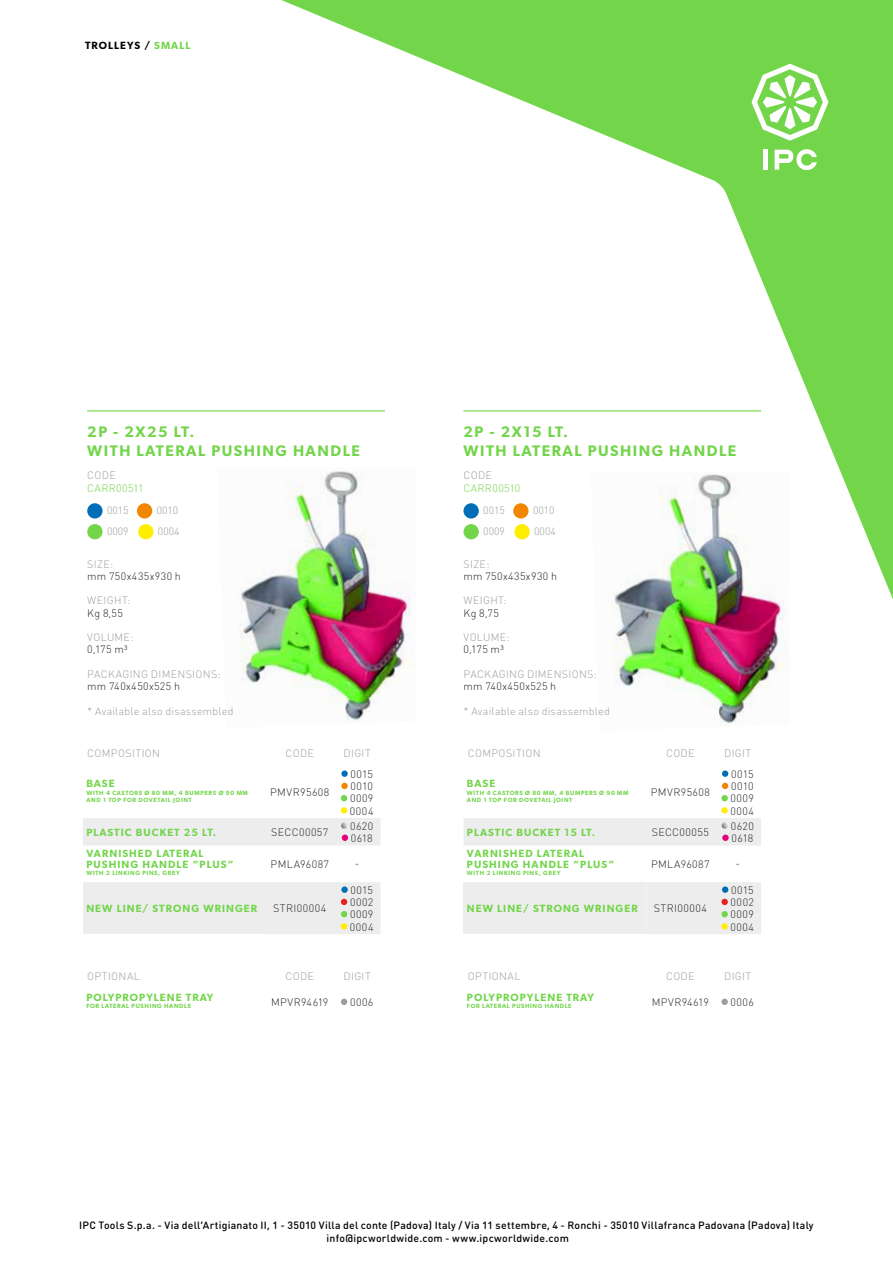
<style>
.page{position:relative;width:893px;height:1263px;background:#fff}
.page>*{position:absolute;margin:0;border:0;box-sizing:border-box;transform-origin:0 0}
.t1{font:600 15.3px/18.3px "Gibson";letter-spacing:.1em;color:#72d54a}
.t2{font:300 10.65px/12.3px "DIN Round Pro";letter-spacing:.04em;color:#282827;text-align:justify}
.t3{font:300 10.65px "DIN Round Pro";letter-spacing:.03em;color:#9d9d9c}
.t4{font:300 10.65px "DIN Round Pro";letter-spacing:.035em;color:#72d54a}
.t5{font:600 10.5px/10.6px "Gibson";letter-spacing:.1em;color:#72d54a}
.t6{font:500 10.5px/12.6px "DIN Round Pro";letter-spacing:.02em;color:#000;text-align:center}
.t7{font:300 10.5px/20.9px "DIN Round Pro";color:#9d9d9c}
.t8{font:600 10.5px "Gibson";letter-spacing:.1em;color:#000}
.t9{font:600 6.15px/7.5px "Gibson";letter-spacing:.1em;color:#72d54a}
.s1{color:#72d54a}
</style>
<div class="page">
<img style="left:614px;top:670px;width:163px;height:55px">
<img style="left:241px;top:670px;width:155px;height:52px">
<hr style="left:87px;top:410px;width:298px;height:1px;background:#72d54a">
<div style="left:87px;top:503px;width:16px;height:15px;background:#006db7;border-radius:50%"></div>
<div style="left:87px;top:524px;width:16px;height:15px;background:#72d54a;border-radius:50%"></div>
<div style="left:137px;top:503px;width:15px;height:15px;background:#f18700;border-radius:50%"></div>
<div style="left:138px;top:524px;width:15px;height:15px;background:#fe0;border-radius:50%"></div>
<div style="left:341px;top:770px;width:7px;height:7px;background:#006db7;border-radius:50%"></div>
<div style="left:341px;top:783px;width:7px;height:6px;background:#f18700;border-radius:50%"></div>
<svg style="left:341px;top:795px;width:6px;height:6px"></svg>
<svg style="left:83px;top:807px;width:298px;height:127px"></svg>
<div style="left:722px;top:770px;width:6px;height:7px;background:#006db7;border-radius:50%"></div>
<svg style="left:722px;top:783px;width:6px;height:6px"></svg>
<div style="left:721px;top:795px;width:7px;height:6px;background:#72d54a;border-radius:50%"></div>
<div style="left:721px;top:807px;width:7px;height:6px;background:#fe0;border-radius:50%"></div>
<svg style="left:463px;top:818px;width:298px;height:116px"></svg>
<div style="left:722px;top:834px;width:7px;height:7px;background:#e6007d;border-radius:50%"></div>
<div style="left:722px;top:886px;width:6px;height:7px;background:#006db7;border-radius:50%"></div>
<div style="left:721px;top:899px;width:7px;height:6px;background:#e5231f;border-radius:50%"></div>
<div style="left:721px;top:911px;width:7px;height:6px;background:#72d54a;border-radius:50%"></div>
<div style="left:721px;top:923px;width:7px;height:6px;background:#fe0;border-radius:50%"></div>
<svg style="left:341px;top:999px;width:6px;height:6px"></svg>
<div style="left:721px;top:999px;width:7px;height:6px;background:#9d9d9c;border-radius:50%"></div>
<svg style="left:214px;top:0;width:679px;height:670px"></svg>
<div style="left:763px;top:150px;width:5px;height:20px;background:#fff"></div>
<svg style="left:775px;top:149px;width:43px;height:21px"></svg>
<svg style="left:752px;top:64px;width:77px;height:77px"></svg>
<p class="t8" style="left:85px;top:40px;width:107px">TROLLEYS / <span class="s1">SMALL</span></p>
<h1 class="t1" style="left:87px;top:423px;width:274px">2P - 2X25 LT.<br>WITH LATERAL PUSHING HANDLE</h1>
<h1 class="t1" style="left:463px;top:423px;width:274px">2P - 2X15 LT.<br>WITH LATERAL PUSHING HANDLE</h1>
<p class="t3" style="left:87px;top:469px;width:30px">CODE</p>
<p class="t4" style="left:87px;top:481px;width:58px">CARR00511</p>
<p class="t3" style="left:463px;top:469px;width:30px">CODE</p>
<p class="t4" style="left:463px;top:481px;width:58px">CARR00510</p>
<p class="t7" style="left:107px;top:500px;width:23px">0015<br>0009</p>
<p class="t7" style="left:157px;top:500px;width:24px">0010<br>0004</p>
<p class="t3" style="left:87px;top:557px;width:27px">SIZE:</p>
<p class="t2" style="left:87px;top:569px;width:95px">mm 750x435x930 h</p>
<p class="t3" style="left:87px;top:593px;width:45px">WEIGHT:</p>
<p class="t2" style="left:87px;top:606px;width:37px">Kg 8,55</p>
<p class="t3" style="left:87px;top:630px;width:48px">VOLUME:</p>
<p class="t2" style="left:87px;top:643px;width:42px">0,175 m³</p>
<p class="t3" style="left:87px;top:667px;width:135px">PACKAGING DIMENSIONS:</p>
<p class="t2" style="left:87px;top:680px;width:94px">mm 740x450x525 h</p>
<p class="t3" style="left:87px;top:704px;width:148px">* Available also disassembled</p>
<p class="t3" style="left:87px;top:746px;width:74px">COMPOSITION</p>
<p class="t3" style="left:286px;top:746px;width:30px">CODE</p>
<p class="t3" style="left:344px;top:746px;width:29px">DIGIT</p>
<p class="t5" style="left:86px;top:778px;width:30px">BASE</p>
<p class="t9" style="left:86px;top:788px;width:163px">WITH 4 CASTORS Ø 80 MM, 4 BUMPERS Ø 90 MM<br>AND 1 TOP FOR DOVETAIL JOINT</p>
<p class="t2" style="left:270px;top:786px;width:61px">PMVR95608</p>
<p class="t2" style="left:350px;top:768px;width:25px">0015<br>0010<br>0009<br>0004</p>
<p class="t5" style="left:86px;top:827px;width:131px">PLASTIC BUCKET 25 LT.</p>
<p class="t2" style="left:271px;top:826px;width:58px">SECC00057</p>
<p class="t2" style="left:350px;top:819px;width:25px">0620<br>0618</p>
<p class="t5" style="left:86px;top:848px;width:149px">VARNISHED LATERAL<br>PUSHING HANDLE “PLUS”</p>
<p class="t9" style="left:86px;top:869px;width:95px">WITH 2 LINKING PINS, GREY</p>
<p class="t2" style="left:271px;top:858px;width:60px">PMLA96087</p>
<p class="t2" style="left:355px;top:858px;width:6px">-</p>
<p class="t5" style="left:86px;top:903px;width:172px">NEW LINE/ STRONG WRINGER</p>
<p class="t2" style="left:273px;top:902px;width:55px">STRI00004</p>
<p class="t2" style="left:350px;top:884px;width:25px">0015<br>0002<br>0009<br>0004</p>
<p class="t3" style="left:87px;top:969px;width:54px">OPTIONAL</p>
<p class="t3" style="left:286px;top:969px;width:30px">CODE</p>
<p class="t3" style="left:344px;top:969px;width:29px">DIGIT</p>
<p class="t5" style="left:86px;top:992px;width:129px">POLYPROPYLENE TRAY</p>
<p class="t9" style="left:86px;top:1002px;width:106px">FOR LATERAL PUSHING HANDLE</p>
<p class="t2" style="left:271px;top:996px;width:59px">MPVR94619</p>
<p class="t2" style="left:350px;top:996px;width:25px">0006</p>
<p class="t7" style="left:483px;top:500px;width:23px">0015<br>0009</p>
<p class="t7" style="left:533px;top:500px;width:24px">0010<br>0004</p>
<p class="t3" style="left:464px;top:557px;width:27px">SIZE:</p>
<p class="t2" style="left:463px;top:570px;width:95px">mm 750x435x930 h</p>
<p class="t3" style="left:464px;top:593px;width:45px">WEIGHT:</p>
<p class="t2" style="left:463px;top:606px;width:37px">Kg 8,75</p>
<p class="t3" style="left:464px;top:630px;width:48px">VOLUME:</p>
<p class="t2" style="left:463px;top:643px;width:42px">0,175 m³</p>
<p class="t3" style="left:464px;top:667px;width:135px">PACKAGING DIMENSIONS:</p>
<p class="t2" style="left:463px;top:680px;width:94px">mm 740x450x525 h</p>
<p class="t3" style="left:463px;top:704px;width:148px">* Available also disassembled</p>
<p class="t3" style="left:468px;top:746px;width:74px">COMPOSITION</p>
<p class="t3" style="left:666px;top:746px;width:30px">CODE</p>
<p class="t3" style="left:724px;top:746px;width:29px">DIGIT</p>
<p class="t5" style="left:467px;top:778px;width:30px">BASE</p>
<p class="t9" style="left:467px;top:788px;width:163px">WITH 4 CASTORS Ø 80 MM, 4 BUMPERS Ø 90 MM<br>AND 1 TOP FOR DOVETAIL JOINT</p>
<p class="t2" style="left:651px;top:786px;width:61px">PMVR95608</p>
<p class="t2" style="left:730px;top:768px;width:25px">0015<br>0010<br>0009<br>0004</p>
<p class="t5" style="left:467px;top:827px;width:130px">PLASTIC BUCKET 15 LT.</p>
<p class="t2" style="left:652px;top:826px;width:59px">SECC00055</p>
<p class="t2" style="left:731px;top:819px;width:25px">0620<br>0618</p>
<p class="t5" style="left:467px;top:848px;width:149px">VARNISHED LATERAL<br>PUSHING HANDLE “PLUS”</p>
<p class="t9" style="left:467px;top:869px;width:95px">WITH 2 LINKING PINS, GREY</p>
<p class="t2" style="left:651px;top:858px;width:60px">PMLA96087</p>
<p class="t2" style="left:735px;top:858px;width:6px">-</p>
<p class="t5" style="left:467px;top:903px;width:172px">NEW LINE/ STRONG WRINGER</p>
<p class="t2" style="left:654px;top:902px;width:55px">STRI00004</p>
<p class="t2" style="left:730px;top:884px;width:25px">0015<br>0002<br>0009<br>0004</p>
<p class="t3" style="left:468px;top:969px;width:54px">OPTIONAL</p>
<p class="t3" style="left:666px;top:969px;width:30px">CODE</p>
<p class="t3" style="left:724px;top:969px;width:29px">DIGIT</p>
<p class="t5" style="left:467px;top:992px;width:129px">POLYPROPYLENE TRAY</p>
<p class="t9" style="left:467px;top:1002px;width:106px">FOR LATERAL PUSHING HANDLE</p>
<p class="t2" style="left:652px;top:996px;width:59px">MPVR94619</p>
<p class="t2" style="left:731px;top:996px;width:25px">0006</p>
<p class="t6" style="left:79px;top:1219px;width:736px">IPC Tools S.p.a. - Via dell’Artigianato II, 1 - 35010 Villa del conte (Padova) Italy / Via 11 settembre, 4 - Ronchi - 35010 Villafranca Padovana (Padova) Italy info@ipcworldwide.com - www.ipcworldwide.com</p>
</div>
